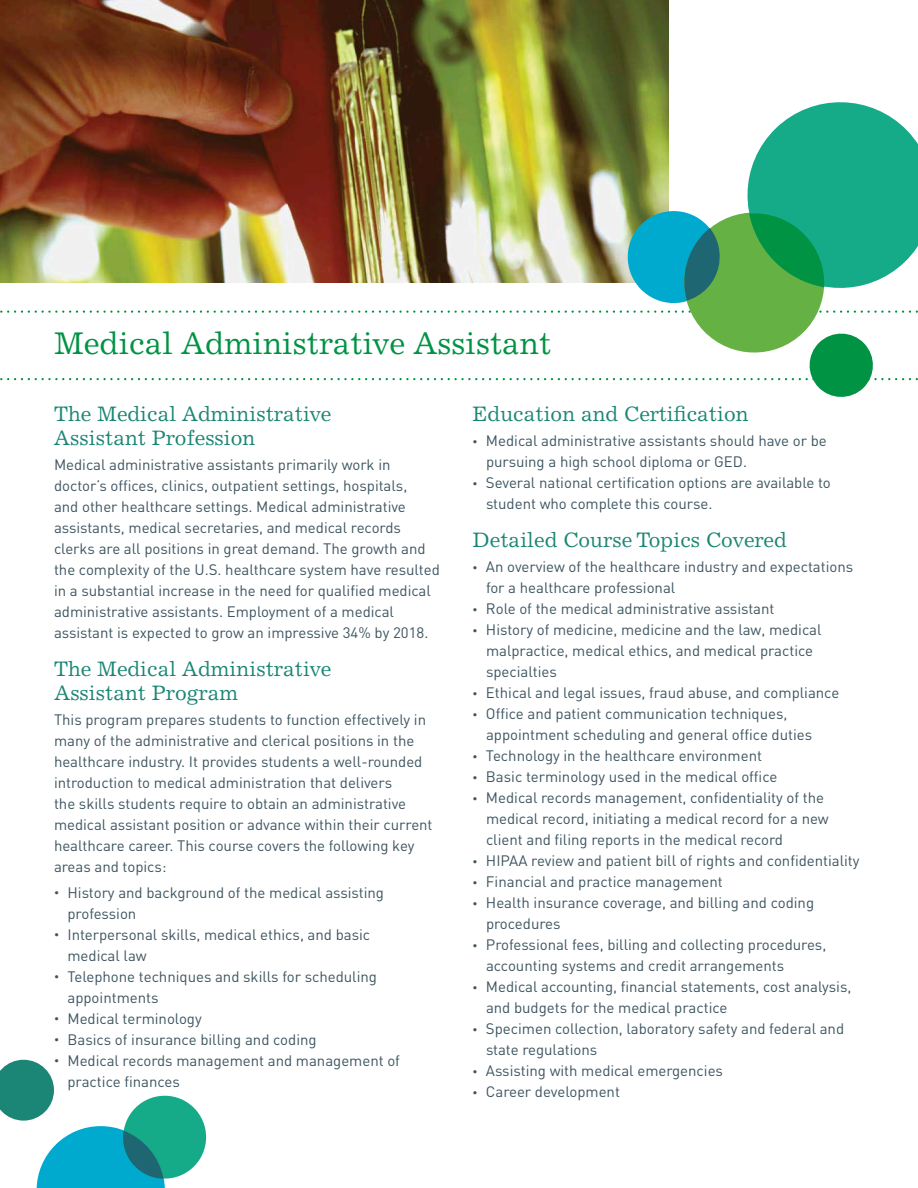
<style>
.page{position:relative;width:918px;height:1188px;background:#fff}
.page>*{position:absolute;margin:0;border:0;box-sizing:border-box;transform-origin:0 0}
.t1{font:31.5px "Excelsior";color:#009344}
.Sidebar_Headings{font:21px/24px "Excelsior";color:#1b8675}
.bullets{font:15px/21px "DIN";color:#3e5561}
.Body_Text{font:15px/21px "DIN";color:#3e5561}
.s1{font-size:9.75px}
</style>
<div class="page">
<img style="left:0;top:0;width:668px;height:93px">
<div style="left:123px;top:1096px;width:83px;height:83px;background:#15aa88;border-radius:50%"></div>
<svg style="left:0;top:1060px;width:165px;height:128px"></svg>
<img style="left:0;top:93px;width:918px;height:304px">
<p class="t1" style="left:54px;top:325px;width:499px">Medical Administrative Assistant</p>
<p class="Sidebar_Headings" style="left:54px;top:402px;width:279px">The Medical Administrative<br>Assistant Profession</p>
<p class="Body_Text" style="left:54px;top:454px;width:387px">Medical administrative assistants primarily work in doctor’s offices, clinics, outpatient settings, hospitals,<br>and other healthcare settings. Medical administrative assistants, medical secretaries, and medical records clerks are all positions in great demand. The growth and the complexity of the U.S. healthcare system have resulted in a substantial increase in the need for qualified medical administrative assistants. Employment of a medical assistant is expected to grow an impressive 34% by 2018.</p>
<p class="Sidebar_Headings" style="left:54px;top:657px;width:279px">The Medical Administrative<br>Assistant Program</p>
<p class="Body_Text" style="left:54px;top:709px;width:380px">This program prepares students to function effectively in many of the administrative and clerical positions in the healthcare industry. It provides students a well-rounded introduction to medical administration that delivers<br>the skills students require to obtain an administrative medical assistant position or advance within their current healthcare career. This course covers the following key areas and topics:</p>
<p class="bullets" style="left:68px;top:882px;width:318px;text-indent:-14px"><span class="s1">•</span> History and background of the medical assisting profession</p>
<p class="bullets" style="left:68px;top:924px;width:304px;text-indent:-14px"><span class="s1">•</span> Interpersonal skills, medical ethics, and basic medical law</p>
<p class="bullets" style="left:68px;top:966px;width:311px;text-indent:-14px"><span class="s1">•</span> Telephone techniques and skills for scheduling appointments</p>
<p class="bullets" style="left:54px;top:1008px;width:149px"><span class="s1">•</span> Medical terminology</p>
<p class="bullets" style="left:54px;top:1029px;width:264px"><span class="s1">•</span> Basics of insurance billing and coding</p>
<p class="bullets" style="left:68px;top:1050px;width:334px;text-indent:-14px"><span class="s1">•</span> Medical records management and management of practice finances</p>
<p class="Sidebar_Headings" style="left:472px;top:402px;width:278px">Education and Certification</p>
<p class="bullets" style="left:486px;top:430px;width:342px;text-indent:-14px"><span class="s1">•</span> Medical administrative assistants should have or be pursuing a high school diploma or GED.</p>
<p class="bullets" style="left:486px;top:472px;width:346px;text-indent:-14px"><span class="s1">•</span> Several national certification options are available to student who complete this course.</p>
<p class="Sidebar_Headings" style="left:472px;top:528px;width:316px">Detailed Course Topics Covered</p>
<p class="bullets" style="left:486px;top:556px;width:369px;text-indent:-14px"><span class="s1">•</span> An overview of the healthcare industry and expectations for a healthcare professional</p>
<p class="bullets" style="left:472px;top:598px;width:303px"><span class="s1">•</span> Role of the medical administrative assistant</p>
<p class="bullets" style="left:486px;top:619px;width:337px;text-indent:-14px"><span class="s1">•</span> History of medicine, medicine and the law, medical malpractice, medical ethics, and medical practice specialties</p>
<p class="bullets" style="left:472px;top:682px;width:368px"><span class="s1">•</span> Ethical and legal issues, fraud abuse, and compliance</p>
<p class="bullets" style="left:486px;top:703px;width:328px;text-indent:-14px"><span class="s1">•</span> Office and patient communication techniques, appointment scheduling and general office duties</p>
<p class="bullets" style="left:472px;top:745px;width:291px"><span class="s1">•</span> Technology in the healthcare environment</p>
<p class="bullets" style="left:472px;top:766px;width:306px"><span class="s1">•</span> Basic terminology used in the medical office</p>
<p class="bullets" style="left:486px;top:787px;width:344px;text-indent:-14px"><span class="s1">•</span> Medical records management, confidentiality of the medical record, initiating a medical record for a new client and filing reports in the medical record</p>
<p class="bullets" style="left:472px;top:850px;width:389px"><span class="s1">•</span> HIPAA review and patient bill of rights and confidentiality</p>
<p class="bullets" style="left:472px;top:871px;width:252px"><span class="s1">•</span> Financial and practice management</p>
<p class="bullets" style="left:486px;top:892px;width:330px;text-indent:-14px"><span class="s1">•</span> Health insurance coverage, and billing and coding procedures</p>
<p class="bullets" style="left:486px;top:934px;width:342px;text-indent:-14px"><span class="s1">•</span> Professional fees, billing and collecting procedures, accounting systems and credit arrangements</p>
<p class="bullets" style="left:486px;top:976px;width:367px;text-indent:-14px"><span class="s1">•</span> Medical accounting, financial statements, cost analysis, and budgets for the medical practice</p>
<p class="bullets" style="left:486px;top:1018px;width:360px;text-indent:-14px"><span class="s1">•</span> Specimen collection, laboratory safety and federal and state regulations</p>
<p class="bullets" style="left:472px;top:1060px;width:252px"><span class="s1">•</span> Assisting with medical emergencies</p>
<p class="bullets" style="left:472px;top:1081px;width:149px"><span class="s1">•</span> Career development</p>
</div>
